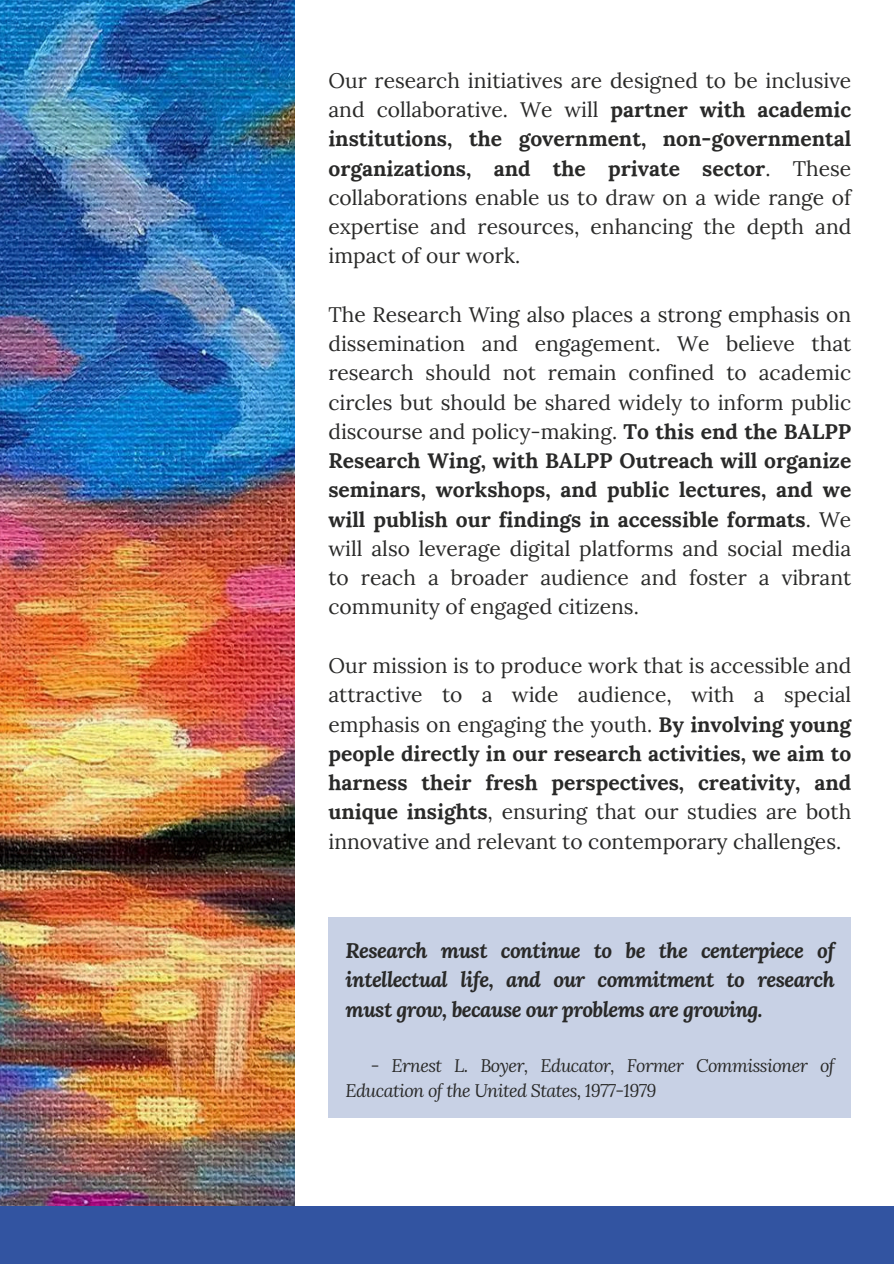
<style>
.page{position:relative;width:894px;height:1264px;background:#fff}
.page>*{position:absolute;margin:0;border:0;box-sizing:border-box;transform-origin:0 0}
.t1{font:21px/29.2px "Lora";color:#292928;text-align:justify}
.t2{font:italic 700 21px/29.2px "Lora";letter-spacing:-.03em;color:#292928;text-align:justify}
.t3{font:italic 18px/24.8px "Lora";letter-spacing:-.03em;color:#292928}
.s1{font-weight:700}
</style>
<div class="page">
<img style="left:0;top:0;width:295px;height:1206px">
<div style="left:0;top:1206px;width:893px;height:57px;background:#3254a1"></div>
<div style="left:328px;top:917px;width:523px;height:200px;background:#c8d1e5"></div>
<h2 class="t1" style="left:328px;top:65px;width:524px">Our research initiatives are designed to be inclusive and collaborative. We will <span class="s1">partner with academic institutions, the government, non-governmental organizations, and the private sector</span>. These collaborations enable us to draw on a wide range of expertise and resources, enhancing the depth and impact of our work.</h2>
<h2 class="t1" style="left:328px;top:299px;width:524px">The Research Wing also places a strong emphasis on dissemination and engagement. We believe that research should not remain confined to academic circles but should be shared widely to inform public discourse and policy-making. <span class="s1">To this end the BALPP Research Wing, with BALPP Outreach will organize seminars, workshops, and public lectures, and we will publish our findings in accessible formats</span>. We will also leverage digital platforms and social media to reach a broader audience and foster a vibrant community of engaged citizens.</h2>
<h1 class="t1" style="left:328px;top:650px;width:524px">Our mission is to produce work that is accessible and attractive to a wide audience, with a special emphasis on engaging the youth. <span class="s1">By involving young people directly in our research activities, we aim to harness their fresh perspectives, creativity, and unique insights</span>, ensuring that our studies are both innovative and relevant to contemporary challenges.</h1>
<p class="t2" style="left:345px;top:935px;width:490px">Research must continue to be the centerpiece of intellectual life, and our commitment to research must grow, because our problems are growing.</p>
<p class="t3" style="left:345px;top:1052px;width:490px;text-indent:25px">- Ernest L. Boyer, Educator, Former Commissioner of<br>Education of the United States, 1977-1979</p>
</div>
